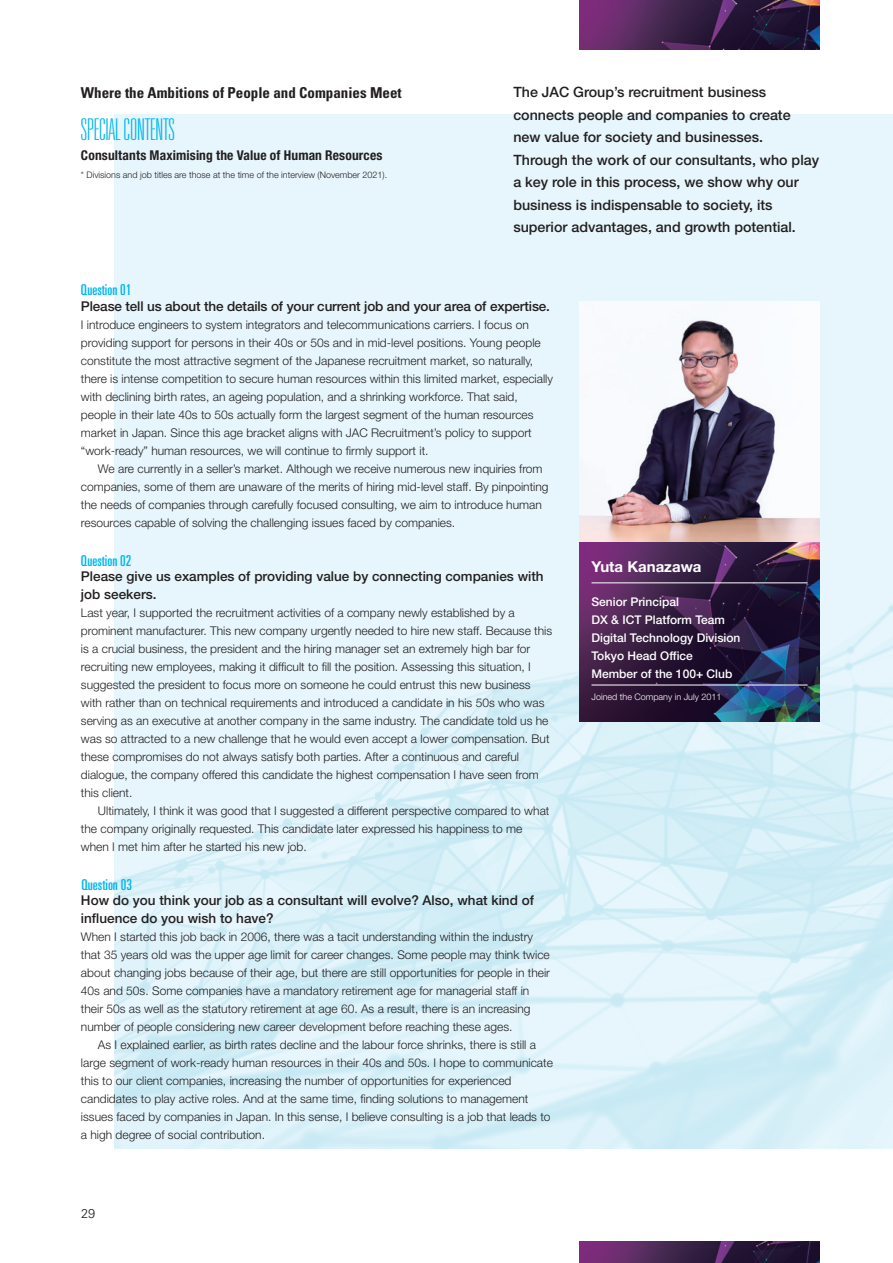
<style>
.page{position:relative;width:893px;height:1263px;background:#fff}
.page>*{position:absolute;margin:0;border:0;box-sizing:border-box;transform-origin:0 0}
.t1{font:100 ultra-condensed 30px "Univers LT Std";color:#00b6f0}
.t2{font:700 condensed 15px "Univers LT Std";color:#231f20}
.t3{font:ultra-condensed 15px "Univers LT Std";color:#00b6f0}
.t4{font:700 15px "Helvetica Neue LT Std";color:#fff}
.t5{font:500 14.25px/22.5px "Helvetica Neue LT Std";color:#231f20}
.t6{font:500 13.5px/18px "Helvetica Neue LT Std";color:#231f20}
.t7{font:700 condensed 13.5px "Helvetica Neue LT Std";letter-spacing:.01em;color:#231f20}
.t8{font:300 12.75px "Univers LT Std";color:#231f20}
.t9{font:300 12px/18px "Helvetica Neue LT Std";color:#231f20}
.t10{font:500 12px/18px "Helvetica Neue LT Std";color:#fff}
.t11{font:300 9px "Helvetica Neue LT Std";color:#231f20}
.t12{font:300 9px "Helvetica Neue LT Std";color:#fff}
</style>
<div class="page">
<img style="left:115px;top:115px;width:778px;height:1033px">
<img style="left:579px;top:301px;width:240px;height:420px">
<img style="left:579px;top:0;width:240px;height:49px">
<img style="left:579px;top:1242px;width:240px;height:21px">
<hr style="left:591px;top:583px;width:216px;height:1px;background:#fff">
<hr style="left:591px;top:685px;width:216px;height:1px;background:#fff">
<p class="t2" style="left:81px;top:83px;width:322px">Where the Ambitions of People and Companies Meet</p>
<h1 class="t1" style="left:81px;top:114px;width:95px">SPECIAL CONTENTS</h1>
<p class="t11" style="left:81px;top:169px;width:308px">* Divisions and job titles are those at the time of the interview (November 2021).</p>
<p class="t7" style="left:81px;top:147px;width:303px">Consultants Maximising the Value of Human Resources</p>
<p class="t3" style="left:81px;top:281px;width:52px">Question 01</p>
<p class="t5" style="left:513px;top:81px;width:307px">The JAC Group’s recruitment business connects people and companies to create new value for society and businesses.<br>Through the work of our consultants, who play a key role in this process, we show why our business is indispensable to society, its superior advantages, and growth potential.</p>
<p class="t6" style="left:81px;top:297px;width:471px">Please tell us about the details of your current job and your area of expertise.</p>
<p class="t9" style="left:81px;top:315px;width:474px">I introduce engineers to system integrators and telecommunications carriers. I focus on providing support for persons in their 40s or 50s and in mid-level positions. Young people constitute the most attractive segment of the Japanese recruitment market, so naturally, there is intense competition to secure human resources within this limited market, especially with declining birth rates, an ageing population, and a shrinking workforce. That said, people in their late 40s to 50s actually form the largest segment of the human resources market in Japan. Since this age bracket aligns with JAC Recruitment’s policy to support “work-ready” human resources, we will continue to firmly support it.</p>
<p class="t9" style="left:81px;top:459px;width:469px;text-indent:17px">We are currently in a seller’s market. Although we receive numerous new inquiries from companies, some of them are unaware of the merits of hiring mid-level staff. By pinpointing the needs of companies through carefully focused consulting, we aim to introduce human resources capable of solving the challenging issues faced by companies.</p>
<p class="t3" style="left:81px;top:552px;width:52px">Question 02</p>
<p class="t6" style="left:81px;top:567px;width:464px">Please give us examples of providing value by connecting companies with job seekers.</p>
<p class="t9" style="left:81px;top:603px;width:473px">Last year, I supported the recruitment activities of a company newly established by a prominent manufacturer. This new company urgently needed to hire new staff. Because this is a crucial business, the president and the hiring manager set an extremely high bar for recruiting new employees, making it difficult to fill the position. Assessing this situation, I suggested the president to focus more on someone he could entrust this new business with rather than on technical requirements and introduced a candidate in his 50s who was serving as an executive at another company in the same industry. The candidate told us he was so attracted to a new challenge that he would even accept a lower compensation. But these compromises do not always satisfy both parties. After a continuous and careful dialogue, the company offered this candidate the highest compensation I have seen from this client.</p>
<p class="t9" style="left:81px;top:801px;width:470px;text-indent:17px">Ultimately, I think it was good that I suggested a different perspective compared to what the company originally requested. This candidate later expressed his happiness to me when I met him after he started his new job.</p>
<p class="t3" style="left:82px;top:876px;width:52px">Question 03</p>
<p class="t6" style="left:81px;top:891px;width:454px">How do you think your job as a consultant will evolve? Also, what kind of influence do you wish to have?</p>
<p class="t9" style="left:81px;top:927px;width:471px">When I started this job back in 2006, there was a tacit understanding within the industry that 35 years old was the upper age limit for career changes. Some people may think twice about changing jobs because of their age, but there are still opportunities for people in their 40s and 50s. Some companies have a mandatory retirement age for managerial staff in their 50s as well as the statutory retirement at age 60. As a result, there is an increasing number of people considering new career development before reaching these ages.</p>
<p class="t9" style="left:81px;top:1035px;width:473px;text-indent:17px">As I explained earlier, as birth rates decline and the labour force shrinks, there is still a large segment of work-ready human resources in their 40s and 50s. I hope to communicate this to our client companies, increasing the number of opportunities for experienced candidates to play active roles. And at the same time, finding solutions to management issues faced by companies in Japan. In this sense, I believe consulting is a job that leads to a high degree of social contribution.</p>
<p class="t8" style="left:81px;top:1205px;width:16px">29</p>
<p class="t4" style="left:591px;top:557px;width:112px">Yuta Kanazawa</p>
<p class="t10" style="left:591px;top:593px;width:150px">Senior Principal<br>DX &amp; ICT Platform Team<br>Digital Technology Division<br>Tokyo Head Office<br>Member of the 100+ Club</p>
<p class="t12" style="left:591px;top:692px;width:131px">Joined the Company in July 2011</p>
</div>
